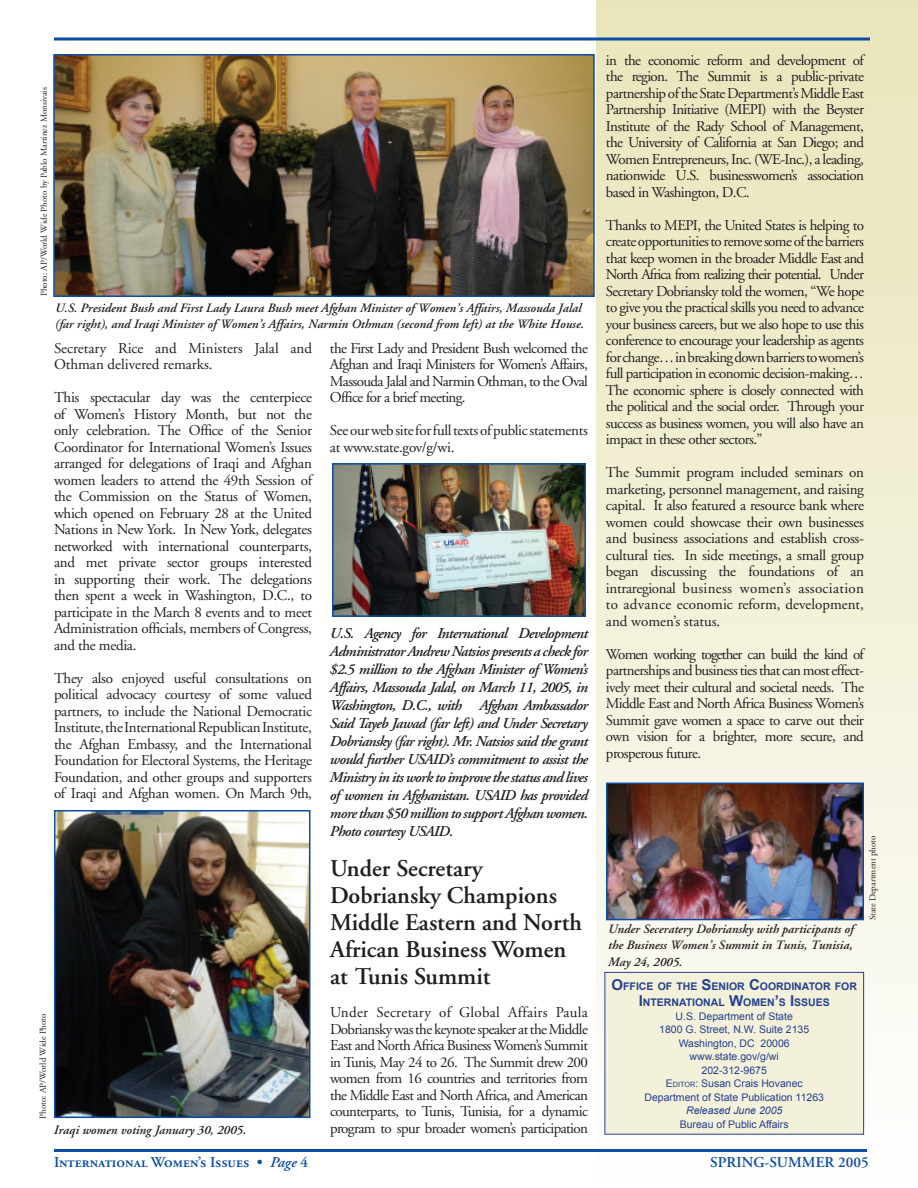
<style>
.page{position:relative;width:918px;height:1188px;background:#fff}
.page>*{position:absolute;margin:0;border:0;box-sizing:border-box;transform-origin:0 0}
.t1{font:600 24px/27px "Adobe Garamond";color:#231f20}
.t2{font:15px/16.5px "Adobe Garamond";letter-spacing:-.04em;color:#231f20;text-align:justify}
.t3{font:italic 600 15px/18px "Adobe Garamond";letter-spacing:-.04em;color:#231f20;text-align:justify}
.t4{font:15px/16.5px "Adobe Garamond";letter-spacing:-.02em;color:#231f20}
.t5{font:15px/16.5px "Adobe Garamond";color:#231f20}
.t6{font:600 15px "Adobe Garamond Pro";color:#0d4da1}
.t7{font:600 15px "Adobe Garamond";color:#0d4da1}
.t8{font:italic 600 12.75px/16.5px "Adobe Garamond";color:#231f20;text-align:justify}
.t9{font:10.5px/13.5px "Arial";color:#25408f;text-align:center}
.t10{font:700 10.5px/16.5px "Arial";color:#25408f;text-align:center}
.t11{font:italic 10.5px "Arial";color:#25408f}
.t12{font:9px "Adobe Garamond";color:#231f20}
.s1{font-size:15px}
.s2{font-size:7.35px}
.s3{font-family:"Adobe Garamond";font-style:italic}
.s4{font-family:"Adobe Garamond"}
</style>
<div class="page">
<div style="left:596px;top:0;width:322px;height:1188px;background:linear-gradient(to bottom,#e9e4b8,#fbfbfb)"></div>
<hr style="left:54px;top:1149px;width:813px;height:3px;background:#0d4da1">
<hr style="left:54px;top:38px;width:816px;height:2px;background:#0d4da1">
<img style="left:335px;top:466px;width:248px;height:148px">
<div style="left:332px;top:463px;width:254px;height:154px;border:2px solid #0d4da1"></div>
<div style="left:605px;top:972px;width:259px;height:162px;background:#f3f1da"></div>
<div style="left:605px;top:972px;width:259px;height:163px;border:1px solid #25408f"></div>
<img style="left:57px;top:813px;width:250px;height:302px">
<div style="left:54px;top:810px;width:256px;height:308px;border:2px solid #0d4da1"></div>
<img style="left:609px;top:786px;width:252px;height:131px">
<div style="left:606px;top:783px;width:258px;height:137px;border:2px solid #0d4da1"></div>
<img style="left:56px;top:57px;width:536px;height:237px">
<div style="left:53px;top:54px;width:542px;height:243px;border:2px solid #0d4da1"></div>
<p class="t12" style="left:39px;top:296px;width:210px;rotate:-90deg">Photo: AP/World Wide Photo by Pablo Martinez Monsivais</p>
<p class="t8" style="left:55px;top:300px;width:530px">U.S. President Bush and First Lady Laura Bush meet Afghan Minister of Women’s Affairs, Massouda Jalal (far right), and Iraqi Minister of Women’s Affairs, Narmin Othman (second from left) at the White House.</p>
<p class="t5" style="left:54px;top:340px;width:260px">Secretary Rice and Ministers Jalal and<br>Othman delivered remarks.</p>
<p class="t2" style="left:54px;top:390px;width:260px">This spectacular day was the centerpiece of Women’s History Month, but not the only celebration. The Office of the Senior Coordinator for International Women’s Issues arranged for delegations of Iraqi and Afghan women leaders to attend the 49th Session of the Commission on the Status of Women, which opened on February 28 at the United Nations in New York. In New York, delegates networked with international counterparts, and met private sector groups interested in supporting their work. The delegations then spent a week in Washington, D.C., to participate in the March 8 events and to meet Administration officials, members of Congress, and the media.</p>
<p class="t2" style="left:54px;top:670px;width:260px">They also enjoyed useful consultations on political advocacy courtesy of some valued partners, to include the National Democratic Institute, the International Republican Institute, the Afghan Embassy, and the International Foundation for Electoral Systems, the Heritage Foundation, and other groups and supporters of Iraqi and Afghan women. On March 9th,</p>
<p class="t12" style="left:38px;top:1119px;width:107px;rotate:-90deg">Photo: AP/World Wide Photo</p>
<p class="t8" style="left:54px;top:1122px;width:194px">Iraqi women voting January 30, 2005.</p>
<p class="t2" style="left:330px;top:340px;width:260px">the First Lady and President Bush welcomed the Afghan and Iraqi Ministers for Women’s Affairs, Massouda Jalal and Narmin Othman, to the Oval Office for a brief meeting.</p>
<p class="t4" style="left:330px;top:423px;width:259px">See our web site for full texts of public statements at www.state.gov/g/wi.</p>
<p class="t3" style="left:330px;top:625px;width:260px">U.S. Agency for International Development Administrator Andrew Natsios presents a check for $2.5 million to the Afghan Minister of Women’s Affairs, Massouda Jalal, on March 11, 2005, in Washington, D.C., with Afghan Ambassador Said Tayeb Jawad (far left) and Under Secretary Dobriansky (far right). Mr. Natsios said the grant would further USAID’s commitment to assist the Ministry in its work to improve the status and lives of women in Afghanistan. USAID has provided more than $50 million to support Afghan women.<br>Photo courtesy USAID.</p>
<h1 class="t1" style="left:330px;top:856px;width:253px">Under Secretary<br>Dobriansky Champions<br>Middle Eastern and North<br>African Business Women at Tunis Summit</h1>
<p class="t2" style="left:330px;top:1005px;width:260px">Under Secretary of Global Affairs Paula Dobriansky was the keynote speaker at the Middle East and North Africa Business Women’s Summit in Tunis, May 24 to 26. The Summit drew 200 women from 16 countries and territories from the Middle East and North Africa, and American counterparts, to Tunis, Tunisia, for a dynamic program to spur broader women’s participation</p>
<p class="t2" style="left:606px;top:52px;width:260px">in the economic reform and development of the region. The Summit is a public-private partnership of the State Department’s Middle East Partnership Initiative (MEPI) with the Beyster Institute of the Rady School of Management, the University of California at San Diego; and Women Entrepreneurs, Inc. (WE-Inc.), a leading, nationwide U.S. businesswomen’s association based in Washington, D.C.</p>
<p class="t2" style="left:606px;top:217px;width:260px">Thanks to MEPI, the United States is helping to create opportunities to remove some of the barriers that keep women in the broader Middle East and North Africa from realizing their potential. Under Secretary Dobriansky told the women, “We hope to give you the practical skills you need to advance your business careers, but we also hope to use this conference to encourage your leadership as agents for change… in breaking down barriers to women’s full participation in economic decision-making… The economic sphere is closely connected with the political and the social order. Through your success as business women, you will also have an impact in these other sectors.”</p>
<p class="t2" style="left:606px;top:465px;width:260px">The Summit program included seminars on marketing, personnel management, and raising capital. It also featured a resource bank where women could showcase their own businesses and business associations and establish cross&shy;cultural ties. In side meetings, a small group began discussing the foundations of an intraregional business women’s association to advance economic reform, development, and women’s status.</p>
<p class="t2" style="left:606px;top:646px;width:260px">Women working together can build the kind of partnerships and business ties that can most effect&shy;ively meet their cultural and societal needs. The Middle East and North Africa Business Women’s Summit gave women a space to carve out their own vision for a brighter, more secure, and prosperous future.</p>
<p class="t8" style="left:608px;top:921px;width:247px">Under Seceratery Dobriansky with participants of the Business Women’s Summit in Tunis, Tunisia, May 24, 2005.</p>
<p class="t10" style="left:612px;top:978px;width:247px"><span class="s1">O</span>FFICE OF THE <span class="s1">S</span>ENIOR <span class="s1">C</span>OORDINATOR FOR<br><span class="s1">I</span>NTERNATIONAL <span class="s1">W</span>OMEN<span class="s1">’</span>S <span class="s1">I</span>SSUES</p>
<p class="t9" style="left:644px;top:1009px;width:181px">U.S. Department of State<br>1800 G. Street, N.W. Suite 2135<br>Washington, DC 20006 www.state.gov/g/wi<br>202-312-9675<br>E<span class="s2">DITOR</span>: Susan Crais Hovanec<br>Department of State Publication 11263</p>
<p class="t11" style="left:686px;top:1105px;width:98px">Released June 2005</p>
<p class="t9" style="left:680px;top:1117px;width:110px">Bureau of Public Affairs</p>
<p class="t12" style="left:868px;top:920px;width:86px;rotate:-90deg">State Department photo</p>
<p class="t6" style="left:54px;top:1154px;width:256px">INTERNATIONAL WOMEN’S ISSUES • <span class="s3">Page</span> <span class="s4">4</span></p>
<p class="t7" style="left:710px;top:1154px;width:160px">SPRING-SUMMER 2005</p>
</div>
